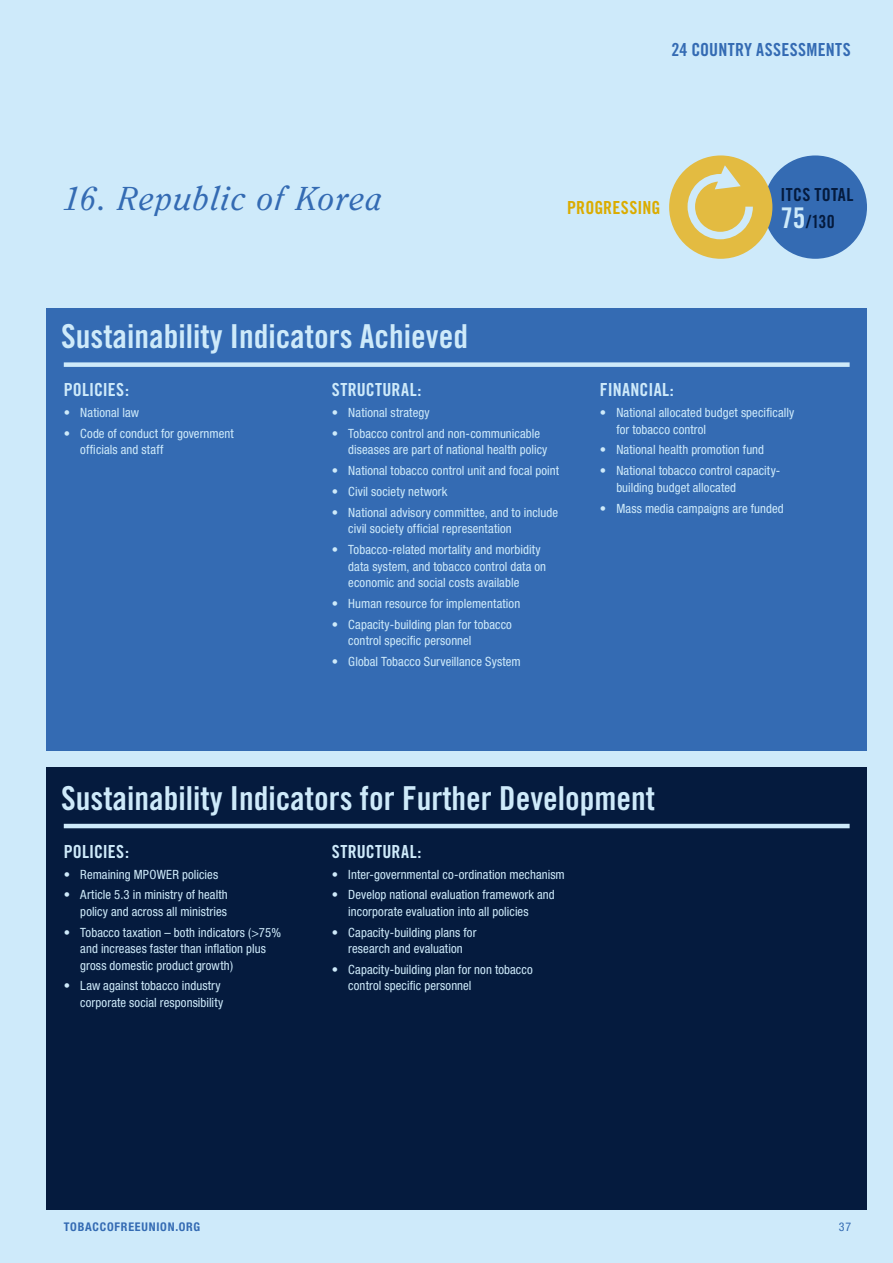
<style>
.page{position:relative;width:893px;height:1263px;background:#ceeafa}
.page>*{position:absolute;margin:0;border:0;box-sizing:border-box;transform-origin:0 0}
.t1{font:33px "Trade Gothic Bold Cond Twenty";color:#ceeafa}
.t2{font:italic 33px "Clearface ITC Pro";letter-spacing:.035em;color:#346bb3}
.t3{font:18px "Trade Gothic Bold Cond Twenty";letter-spacing:.01em;color:#ceeafa}
.t4{font:18px "Trade Gothic Bold Cond Twenty";letter-spacing:.015em;color:#346bb3}
.t5{font:18px/27px "Trade Gothic Bold Cond Twenty";letter-spacing:.015em;color:#051b3e}
.t6{font:18px "Trade Gothic Bold Cond Twenty";letter-spacing:.005em;color:#dbac00}
.t7{font:condensed 12.75px/16.5px "Helvetica Neue";letter-spacing:.01em;color:#ceeafa}
.t8{font:700 condensed 12px "Helvetica Neue";letter-spacing:.065em;color:#346bb3}
.t9{font:condensed 12px "Helvetica Neue";color:#346bb3}
.s1{font-size:28.5px;color:#ceeafa}
</style>
<div class="page">
<div style="left:47px;top:308px;width:820px;height:442px;background:#346bb3"></div>
<div style="left:47px;top:767px;width:820px;height:443px;background:#051b3e"></div>
<div style="left:64px;top:362px;width:786px;height:5px;background:#ceeafa"></div>
<hr style="left:64px;top:824px;width:786px;height:4px;background:#ceeafa">
<div style="left:764px;top:155px;width:103px;height:104px;background:#346bb3;border-radius:50%"></div>
<svg style="left:669px;top:155px;width:103px;height:104px"></svg>
<h2 class="t4" style="left:671px;top:39px;width:181px">24 COUNTRY ASSESSMENTS</h2>
<h1 class="t2" style="left:64px;top:178px;width:320px">16. Republic of Korea</h1>
<h2 class="t5" style="left:780px;top:180px;width:74px">ITCS TOTAL<br><span class="s1">75</span>/130</h2>
<h2 class="t6" style="left:567px;top:197px;width:95px">PROGRESSING</h2>
<h1 class="t1" style="left:61px;top:317px;width:408px">Sustainability Indicators Achieved</h1>
<h2 class="t3" style="left:64px;top:379px;width:67px">POLICIES:</h2>
<p class="t7" style="left:64px;top:404px;width:77px">• National law</p>
<p class="t7" style="left:80px;top:425px;width:155px;text-indent:-16px">• Code of conduct for government officials and staff</p>
<h2 class="t3" style="left:332px;top:379px;width:91px">STRUCTURAL:</h2>
<p class="t7" style="left:332px;top:404px;width:99px">• National strategy</p>
<p class="t7" style="left:348px;top:425px;width:201px;text-indent:-16px">• Tobacco control and non-communicable diseases are part of national health policy</p>
<p class="t7" style="left:332px;top:462px;width:229px">• National tobacco control unit and focal point</p>
<p class="t7" style="left:332px;top:483px;width:117px">• Civil society network</p>
<p class="t7" style="left:348px;top:504px;width:211px;text-indent:-16px">• National advisory committee, and to include civil society official representation</p>
<p class="t7" style="left:348px;top:541px;width:199px;text-indent:-16px">• Tobacco-related mortality and morbidity data system, and tobacco control data on economic and social costs available</p>
<p class="t7" style="left:332px;top:595px;width:190px">• Human resource for implementation</p>
<p class="t7" style="left:348px;top:616px;width:165px;text-indent:-16px">• Capacity-building plan for tobacco control specific personnel</p>
<p class="t7" style="left:332px;top:653px;width:190px">• Global Tobacco Surveillance System</p>
<h2 class="t3" style="left:600px;top:379px;width:76px">FINANCIAL:</h2>
<p class="t7" style="left:616px;top:404px;width:179px;text-indent:-16px">• National allocated budget specifically for tobacco control</p>
<p class="t7" style="left:600px;top:442px;width:166px">• National health promotion fund</p>
<p class="t7" style="left:616px;top:462px;width:165px;text-indent:-16px">• National tobacco control capacity&shy;building budget allocated</p>
<p class="t7" style="left:600px;top:500px;width:185px">• Mass media campaigns are funded</p>
<h1 class="t1" style="left:61px;top:778px;width:595px">Sustainability Indicators for Further Development</h1>
<h2 class="t3" style="left:64px;top:840px;width:67px">POLICIES:</h2>
<p class="t7" style="left:64px;top:866px;width:156px">• Remaining MPOWER policies</p>
<p class="t7" style="left:64px;top:886px;width:166px;text-align:right">• Article 5.3 in ministry of health policy and across all ministries</p>
<p class="t7" style="left:80px;top:924px;width:202px;text-indent:-16px">• Tobacco taxation – both indicators (&gt;75% and increases faster than inflation plus gross domestic product growth)</p>
<p class="t7" style="left:64px;top:977px;width:161px;text-align:right">• Law against tobacco industry corporate social responsibility</p>
<h2 class="t3" style="left:332px;top:840px;width:91px">STRUCTURAL:</h2>
<p class="t7" style="left:332px;top:866px;width:234px">• Inter-governmental co-ordination mechanism</p>
<p class="t7" style="left:348px;top:886px;width:208px;text-indent:-16px">• Develop national evaluation framework and incorporate evaluation into all policies</p>
<p class="t7" style="left:332px;top:924px;width:146px;text-align:center">• Capacity-building plans for research and evaluation</p>
<p class="t7" style="left:348px;top:961px;width:186px;text-indent:-16px">• Capacity-building plan for non tobacco control specific personnel</p>
<p class="t8" style="left:64px;top:1219px;width:138px">TOBACCOFREEUNION.ORG</p>
<p class="t9" style="left:839px;top:1220px;width:14px">37</p>
</div>
